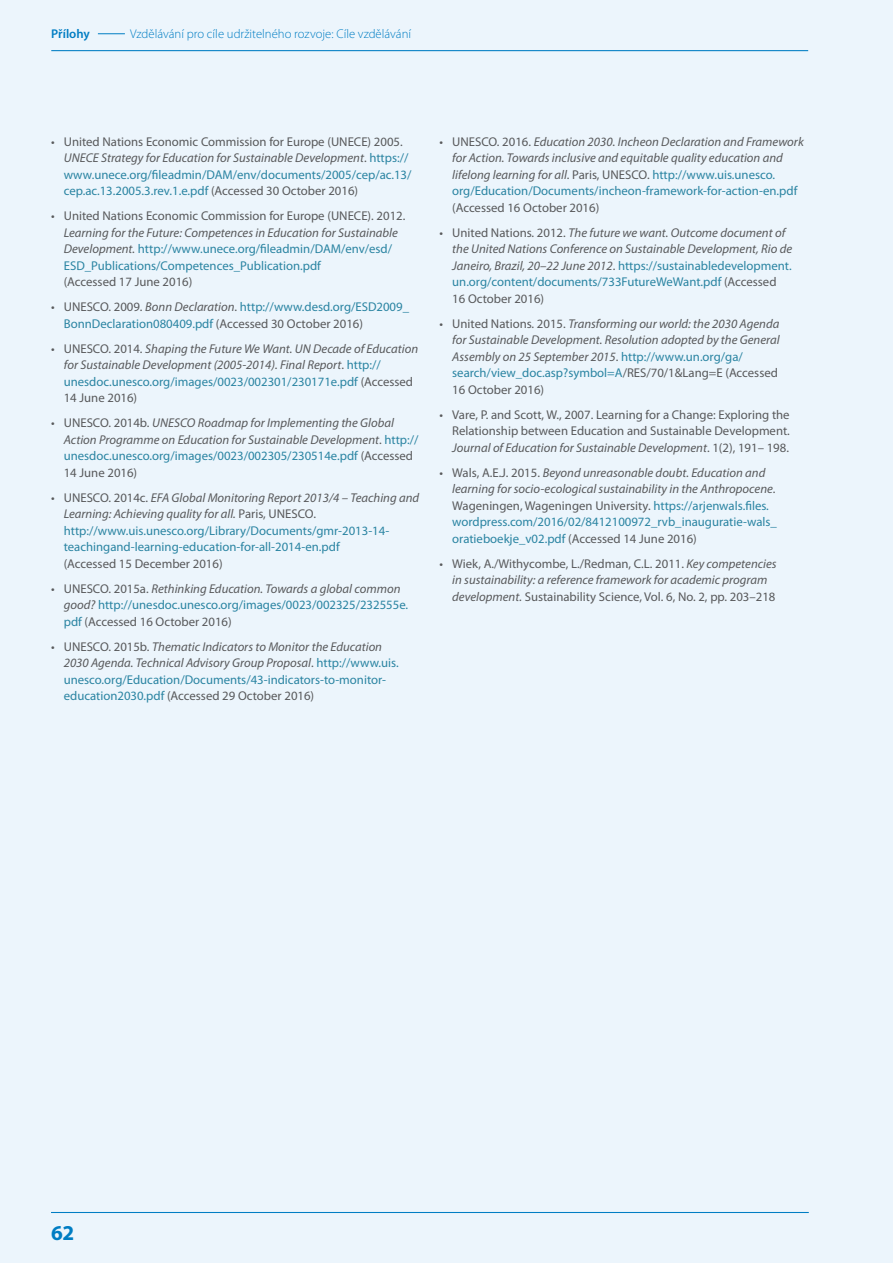
<style>
.page{position:relative;width:893px;height:1263px;background:#ecf5fc}
.page>*{position:absolute;margin:0;border:0;box-sizing:border-box;transform-origin:0 0}
.Folio_Left{font:700 21.15px "Myriad Pro";color:#007dc3}
.Profile_Bodytext{font:12.75px/16.5px "Myriad Pro";color:#2a84a2}
.Profile_Bodytext-2{font:italic 12.75px/16.5px "Myriad Pro";color:#58595b}
.Profile_Bodytext-3{font:12.75px/16.5px "Myriad Pro";color:#58595b;text-align:justify}
.Running_Head_White_L{font:300 12.75px "Myriad Pro";color:#007dc3}
.Running_Head_White_L-2{font:600 12.75px "Myriad Pro";color:#007dc3}
.s1{color:#58595b}
.s2{font-style:italic;color:#58595b}
.s3{font-style:normal}
.s4{font-style:normal;color:#2a84a2}
.s5{font-style:italic}
</style>
<div class="page">
<hr style="left:51px;top:50px;width:757px;height:1px;background:#007dc3">
<svg style="left:98px;top:33px;width:27px;height:1px"></svg>
<hr style="left:51px;top:1212px;width:758px;height:1px;background:#007dc3">
<p class="Running_Head_White_L-2" style="left:51px;top:27px;width:40px">Přílohy</p>
<p class="Running_Head_White_L" style="left:130px;top:26px;width:282px">Vzdělávání pro cíle udržitelného rozvoje: Cíle vzdělávání</p>
<p class="Profile_Bodytext" style="left:64px;top:133px;width:349px;text-indent:-13px"><span class="s1">• United Nations Economic Commission for Europe (UNECE) 2005.<br></span><span class="s2">UNECE Strategy for Education for Sustainable Development</span><span class="s1">.</span> https:// www.unece.org/fileadmin/DAM/env/documents/2005/cep/ac.13/ cep.ac.13.2005.3.rev.1.e.pdf <span class="s1">(Accessed 30 October 2016)</span></p>
<p class="Profile_Bodytext" style="left:64px;top:208px;width:343px;text-indent:-13px"><span class="s1">• United Nations Economic Commission for Europe (UNECE). 2012.<br></span><span class="s2">Learning for the Future: Competences in Education for Sustainable Development.</span> http://www.unece.org/fileadmin/DAM/env/esd/ ESD_Publications/Competences_Publication.pdf<br><span class="s1">(Accessed 17 June 2016)</span></p>
<p class="Profile_Bodytext" style="left:64px;top:299px;width:347px;text-indent:-13px"><span class="s1">• UNESCO. 2009.</span> <span class="s2">Bonn Declaration</span><span class="s1">.</span> http://www.desd.org/ESD2009_<br>BonnDeclaration080409.pdf <span class="s1">(Accessed 30 October 2016)</span></p>
<p class="Profile_Bodytext-2" style="left:64px;top:340px;width:356px;text-indent:-13px"><span class="s3">• UNESCO. 2014.</span> Shaping the Future We Want. UN Decade of Education for Sustainable Development (2005-2014). Final Report<span class="s3">.</span> <span class="s4">http:// unesdoc.unesco.org/images/0023/002301/230171e.pdf</span> <span class="s3">(Accessed 14 June 2016)</span></p>
<p class="Profile_Bodytext-2" style="left:64px;top:415px;width:356px;text-indent:-13px"><span class="s3">• UNESCO. 2014b.</span> UNESCO Roadmap for Implementing the Global Action Programme on Education for Sustainable Development<span class="s3">.</span> <span class="s4">http:// unesdoc.unesco.org/images/0023/002305/230514e.pdf</span> <span class="s3">(Accessed 14 June 2016)</span></p>
<p class="Profile_Bodytext" style="left:64px;top:489px;width:357px;text-indent:-13px"><span class="s1">• UNESCO. 2014c.</span> <span class="s2">EFA Global Monitoring Report 2013/4 – Teaching and Learning: Achieving quality for all.</span> <span class="s1">Paris, UNESCO. </span>http://www.uis.unesco.org/Library/Documents/gmr-2013-14- teachingand-learning-education-for-all-2014-en.pdf<br><span class="s1">(Accessed 15 December 2016)</span></p>
<p class="Profile_Bodytext" style="left:64px;top:580px;width:346px;text-indent:-13px"><span class="s1">• UNESCO. 2015a.</span> <span class="s2">Rethinking Education. Towards a global common good?</span> http://unesdoc.unesco.org/images/0023/002325/232555e. pdf <span class="s1">(Accessed 16 October 2016)</span></p>
<p class="Profile_Bodytext" style="left:64px;top:638px;width:336px;text-indent:-13px"><span class="s1">• UNESCO. 2015b.</span> <span class="s2">Thematic Indicators to Monitor the Education 2030 Agenda. Technical Advisory Group Proposal</span><span class="s1">.</span> http://www.uis. unesco.org/Education/Documents/43-indicators-to-monitor&shy;education2030.pdf <span class="s1">(Accessed 29 October 2016)</span></p>
<p class="Profile_Bodytext-2" style="left:452px;top:133px;width:353px;text-indent:-13px"><span class="s3">• UNESCO. 2016.</span> Education 2030. Incheon Declaration and Framework for Action. Towards inclusive and equitable quality education and lifelong learning for all<span class="s3">. Paris, UNESCO.</span> <span class="s4">http://www.uis.unesco. org/Education/Documents/incheon-framework-for-action-en.pdf </span><span class="s3">(Accessed 16 October 2016)</span></p>
<p class="Profile_Bodytext-2" style="left:452px;top:224px;width:342px;text-indent:-13px"><span class="s3">• United Nations. 2012.</span> The future we want. Outcome document of the United Nations Conference on Sustainable Development, Rio de Janeiro, Brazil, 20–22 June 2012<span class="s3">.</span> <span class="s4">https://sustainabledevelopment. un.org/content/documents/733FutureWeWant.pdf</span> <span class="s3">(Accessed 16 October 2016)</span></p>
<p class="Profile_Bodytext-2" style="left:452px;top:315px;width:329px;text-indent:-13px"><span class="s3">• United Nations. 2015.</span> Transforming our world: the 2030 Agenda for Sustainable Development. Resolution adopted by the General Assembly on 25 September 2015<span class="s3">.</span> <span class="s4">http://www.un.org/ga/ search/view_doc.asp?symbol=A</span><span class="s3">/RES/70/1&amp;Lang=E (Accessed 16 October 2016)</span></p>
<p class="Profile_Bodytext-3" style="left:452px;top:406px;width:339px;text-indent:-13px">• Vare, P. and Scott, W., 2007. Learning for a Change: Exploring the Relationship between Education and Sustainable Development.<br><span class="s5">Journal of Education for Sustainable Development</span>. 1(2), 191– 198.</p>
<p class="Profile_Bodytext" style="left:452px;top:464px;width:326px;text-indent:-13px"><span class="s1">• Wals, A.E.J. 2015.</span> <span class="s2">Beyond unreasonable doubt. Education and learning for socio-ecological sustainability in the Anthropocene</span><span class="s1">.<br>Wageningen, Wageningen University.</span> https://arjenwals.files. wordpress.com/2016/02/8412100972_rvb_inauguratie-wals_ oratieboekje_v02.pdf <span class="s1">(Accessed 14 June 2016)</span></p>
<p class="Profile_Bodytext-3" style="left:452px;top:555px;width:326px;text-align:left;text-indent:-13px">• Wiek, A./Withycombe, L./Redman, C.L. 2011. <span class="s5">Key competencies in sustainability: a reference framework for academic program development.</span> Sustainability Science, Vol. 6, No. 2, pp. 203–218</p>
<p class="Folio_Left" style="left:51px;top:1221px;width:25px">62</p>
</div>
